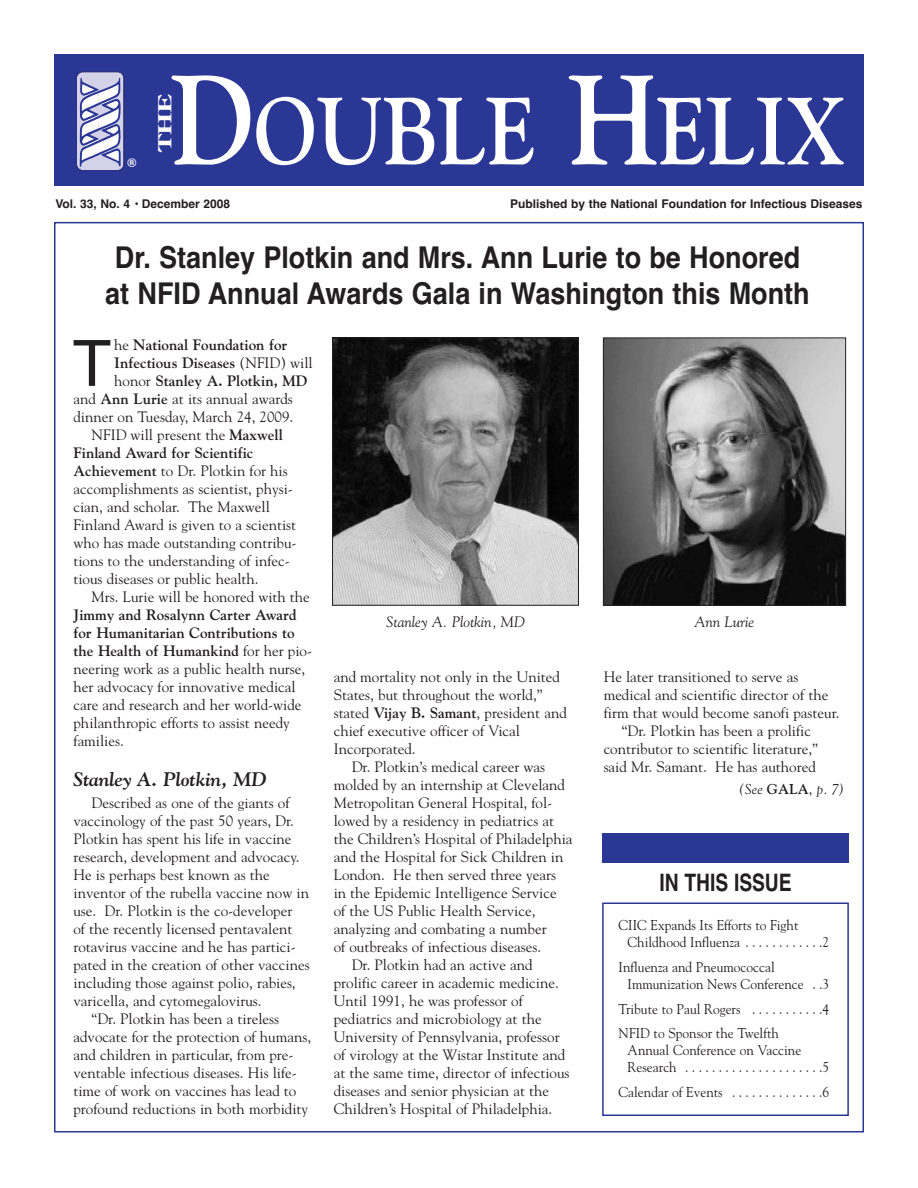
<style>
.page{position:relative;width:918px;height:1188px;background:#fff}
.page>*{position:absolute;margin:0;border:0;box-sizing:border-box;transform-origin:0 0}
.t1{font:700 126px "Goudy";color:#fff;scale:.85 1}
.t2{font:700 94.5px "Goudy";color:#fff;scale:.85 1}
.t3{font:63.9px "Helvetica";color:#231f20}
.t4{font:700 30px/36px "Helvetica";color:#231f20;text-align:center;scale:.9 1}
.t5{font:700 24px "Helvetica";color:#231f20;scale:.8 1}
.t6{font:italic 700 19.5px "Goudy";letter-spacing:-.01em;color:#231f20}
.t7{font:700 18px "Century Old Style";color:#fff;scale:1.5 1}
.t8{font:15px/18px "Goudy";color:#231f20}
.t9{font:700 15px "Goudy";color:#231f20}
.t10{font:italic 15px "Goudy";color:#231f20}
.t11{font:14.25px/17.1px "Goudy";color:#231f20;scale:.94 1}
.t12{font:italic 14.25px "Goudy";color:#231f20}
.t13{font:700 12px "Helvetica";color:#231f20}
.t14{font:700 12px "Helvetica";color:#fff}
.s1{font-size:126px}
.s2{font-weight:400}
.s3{font-weight:700}
.s4{font-weight:700;font-style:normal}
.s5{font-style:normal}
</style>
<div class="page">
<div style="left:54px;top:54px;width:810px;height:131px;background:#2b3795"></div>
<svg style="left:76px;top:71px;width:48px;height:100px"></svg>
<div style="left:602px;top:903px;width:247px;height:213px;border:2px solid #2b3795"></div>
<div style="left:602px;top:833px;width:247px;height:29px;background:#2b3795"></div>
<img style="left:334px;top:340px;width:243px;height:264px">
<div style="left:332px;top:338px;width:247px;height:268px;border:1px solid #231f20"></div>
<img style="left:605px;top:340px;width:239px;height:264px">
<div style="left:603px;top:338px;width:243px;height:268px;border:1px solid #231f20"></div>
<p class="t14" style="left:128px;top:158px;width:10px">®</p>
<h2 class="t2" style="left:254px;top:94px;width:696px">OUBLE <span class="s1">H</span>ELIX</h2>
<h1 class="t1" style="left:171px;top:70px;width:100px">D</h1>
<p class="t7" style="left:158px;top:151px;width:40px;rotate:-90deg">THE</p>
<p class="t13" style="left:56px;top:200px;width:176px">Vol. 33, No. 4 • December 2008</p>
<p class="t13" style="left:510px;top:199px;width:354px">Published by the National Foundation for Infectious Diseases</p>
<h3 class="t4" style="left:105px;top:242px;width:784px">Dr. Stanley Plotkin and Mrs. Ann Lurie to be Honored at NFID Annual Awards Gala in Washington this Month</h3>
<h3 class="t3" style="left:73px;top:340px;width:40px">T</h3>
<p class="t9" style="left:114px;top:339px;width:175px"><span class="s2">he</span> National Foundation for</p>
<p class="t9" style="left:114px;top:357px;width:200px">Infectious Diseases <span class="s2">(NFID) will</span></p>
<p class="t9" style="left:114px;top:375px;width:195px"><span class="s2">honor</span> Stanley A. Plotkin, MD</p>
<p class="t8" style="left:74px;top:391px;width:221px">and <span class="s3">Ann Lurie</span> at its annual awards</p>
<p class="t8" style="left:74px;top:409px;width:221px">dinner on Tuesday, March 24, 2009.</p>
<p class="t8" style="left:92px;top:427px;width:193px">NFID will present the <span class="s3">Maxwell</span></p>
<p class="t9" style="left:74px;top:447px;width:182px">Finland Award for Scientific</p>
<p class="t8" style="left:74px;top:463px;width:216px"><span class="s3">Achievement</span> to Dr. Plotkin for his</p>
<p class="t8" style="left:74px;top:481px;width:221px">accomplishments as scientist, physi-</p>
<p class="t8" style="left:74px;top:499px;width:198px">cian, and scholar. The Maxwell</p>
<p class="t8" style="left:74px;top:517px;width:224px">Finland Award is given to a scientist</p>
<p class="t8" style="left:74px;top:535px;width:225px">who has made outstanding contribu-</p>
<p class="t8" style="left:74px;top:553px;width:218px">tions to the understanding of infec-</p>
<p class="t8" style="left:74px;top:571px;width:187px">tious diseases or public health.</p>
<p class="t8" style="left:92px;top:589px;width:220px">Mrs. Lurie will be honored with the</p>
<p class="t8" style="left:74px;top:607px;width:240px"><span class="s3">Jimmy and Rosalynn Carter Award for Humanitarian Contributions to the Health of Humankind</span> for her pio&shy;neering work as a public health nurse, her advocacy for innovative medical care and research and her world-wide philanthropic efforts to assist needy families.</p>
<h3 class="t6" style="left:74px;top:771px;width:195px">Stanley A. Plotkin, MD</h3>
<p class="t8" style="left:92px;top:795px;width:199px">Described as one of the giants of</p>
<p class="t8" style="left:74px;top:813px;width:222px">vaccinology of the past 50 years, Dr.</p>
<p class="t8" style="left:74px;top:831px;width:220px">Plotkin has spent his life in vaccine</p>
<p class="t8" style="left:74px;top:849px;width:228px">research, development and advocacy.</p>
<p class="t8" style="left:74px;top:867px;width:198px">He is perhaps best known as the</p>
<p class="t8" style="left:74px;top:885px;width:237px">inventor of the rubella vaccine now in</p>
<p class="t8" style="left:74px;top:903px;width:220px">use. Dr. Plotkin is the co-developer</p>
<p class="t8" style="left:74px;top:921px;width:220px">of the recently licensed pentavalent</p>
<p class="t8" style="left:74px;top:939px;width:224px">rotavirus vaccine and he has partici-</p>
<p class="t8" style="left:74px;top:957px;width:238px">pated in the creation of other vaccines</p>
<p class="t8" style="left:74px;top:975px;width:224px">including those against polio, rabies,</p>
<p class="t8" style="left:74px;top:993px;width:190px">varicella, and cytomegalovirus.</p>
<p class="t8" style="left:92px;top:1011px;width:189px">“Dr. Plotkin has been a tireless</p>
<p class="t8" style="left:74px;top:1029px;width:239px">advocate for the protection of humans,</p>
<p class="t8" style="left:74px;top:1047px;width:222px">and children in particular, from pre-</p>
<p class="t8" style="left:74px;top:1065px;width:225px">ventable infectious diseases. His life-</p>
<p class="t8" style="left:74px;top:1083px;width:224px">time of work on vaccines has lead to</p>
<p class="t8" style="left:74px;top:1101px;width:236px">profound reductions in both morbidity</p>
<p class="t10" style="left:386px;top:616px;width:140px">Stanley A. Plotkin, MD</p>
<p class="t10" style="left:695px;top:616px;width:61px">Ann Lurie</p>
<p class="t8" style="left:604px;top:669px;width:196px">He later transitioned to serve as</p>
<p class="t8" style="left:604px;top:687px;width:226px">medical and scientific director of the</p>
<p class="t8" style="left:604px;top:705px;width:237px">firm that would become sanofi pasteur.</p>
<p class="t8" style="left:622px;top:723px;width:191px">“Dr. Plotkin has been a prolific</p>
<p class="t8" style="left:604px;top:741px;width:216px">contributor to scientific literature,”</p>
<p class="t8" style="left:604px;top:759px;width:214px">said Mr. Samant. He has authored</p>
<p class="t8" style="left:334px;top:669px;width:235px">and mortality not only in the United<br>States, but throughout the world,” stated <span class="s3">Vijay B. Samant</span>, president and chief executive officer of Vical<br>Incorporated.</p>
<p class="t8" style="left:352px;top:759px;width:195px">Dr. Plotkin’s medical career was</p>
<p class="t8" style="left:334px;top:777px;width:233px">molded by an internship at Cleveland</p>
<p class="t8" style="left:334px;top:795px;width:220px">Metropolitan General Hospital, fol-</p>
<p class="t8" style="left:334px;top:813px;width:222px">lowed by a residency in pediatrics at</p>
<p class="t8" style="left:334px;top:831px;width:240px">the Children’s Hospital of Philadelphia</p>
<p class="t8" style="left:334px;top:849px;width:231px">and the Hospital for Sick Children in</p>
<p class="t8" style="left:334px;top:867px;width:224px">London. He then served three years</p>
<p class="t8" style="left:334px;top:885px;width:225px">in the Epidemic Intelligence Service</p>
<p class="t8" style="left:334px;top:903px;width:203px">of the US Public Health Service,</p>
<p class="t8" style="left:334px;top:921px;width:215px">analyzing and combating a number</p>
<p class="t8" style="left:334px;top:939px;width:209px">of outbreaks of infectious diseases.</p>
<p class="t8" style="left:352px;top:957px;width:182px">Dr. Plotkin had an active and</p>
<p class="t8" style="left:334px;top:975px;width:227px">prolific career in academic medicine.</p>
<p class="t8" style="left:334px;top:993px;width:191px">Until 1991, he was professor of</p>
<p class="t8" style="left:334px;top:1011px;width:210px">pediatrics and microbiology at the</p>
<p class="t8" style="left:334px;top:1029px;width:228px">University of Pennsylvania, professor</p>
<p class="t8" style="left:334px;top:1047px;width:233px">of virology at the Wistar Institute and</p>
<p class="t8" style="left:334px;top:1065px;width:237px">at the same time, director of infectious</p>
<p class="t8" style="left:334px;top:1083px;width:217px">diseases and senior physician at the</p>
<p class="t8" style="left:334px;top:1101px;width:220px">Children’s Hospital of Philadelphia.</p>
<p class="t12" style="left:739px;top:783px;width:107px">(See <span class="s4">GALA</span><span class="s5">,</span> p. 7)</p>
<h3 class="t5" style="left:659px;top:874px;width:167px">IN THIS ISSUE</h3>
<p class="t11" style="left:628px;top:918px;width:216px;text-indent:-9px">CIIC Expands Its Efforts to Fight<br>Childhood Influenza . . . . . . . . . . . .2</p>
<p class="t11" style="left:628px;top:959px;width:216px;text-indent:-9px">Influenza and Pneumococcal<br>Immunization News Conference . .3</p>
<p class="t11" style="left:619px;top:997px;width:226px;line-height:24.6px">Tribute to Paul Rogers . . . . . . . . . . .4<br>NFID to Sponsor the Twelfth</p>
<p class="t11" style="left:628px;top:1043px;width:216px">Annual Conference on Vaccine<br>Research . . . . . . . . . . . . . . . . . . . . .5</p>
<p class="t11" style="left:619px;top:1085px;width:226px">Calendar of Events . . . . . . . . . . . . . .6</p>
</div>
